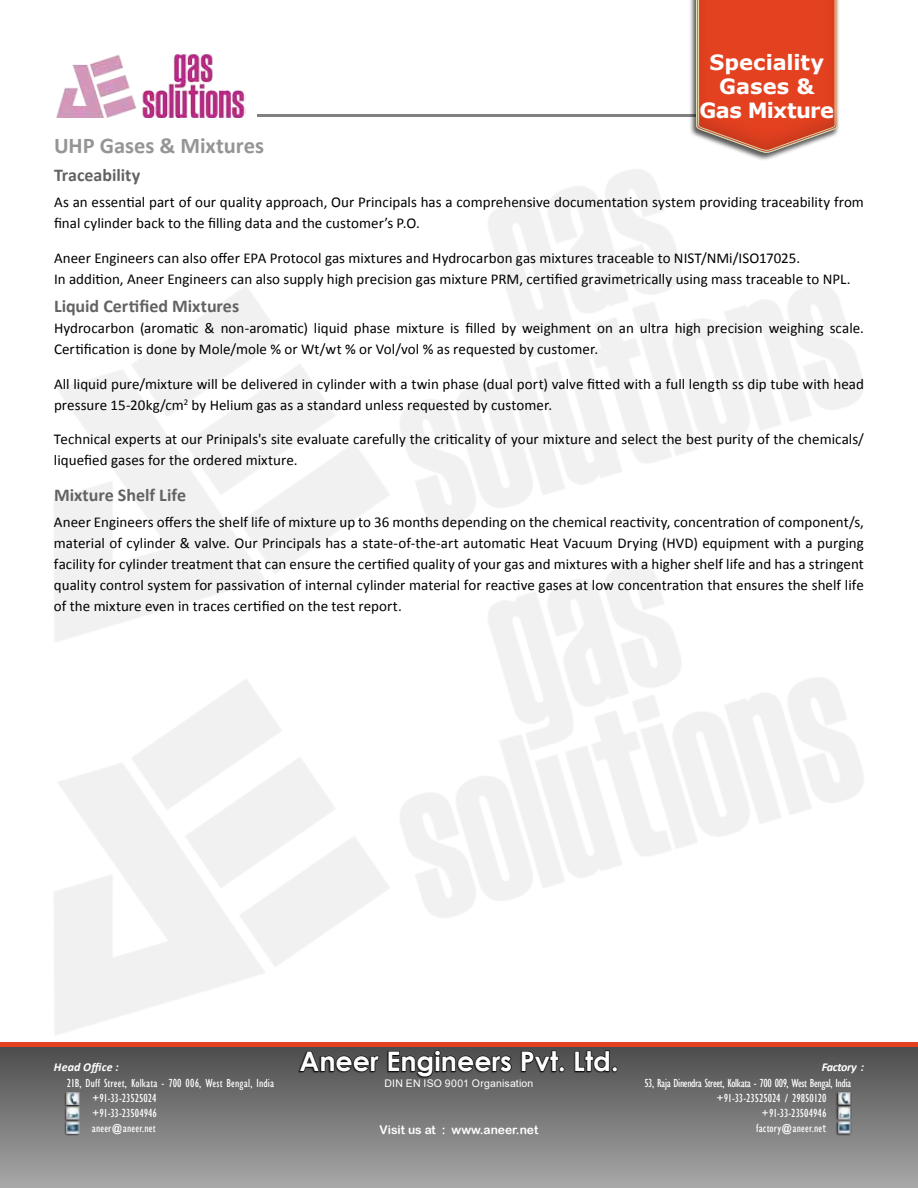
<style>
.page{position:relative;width:918px;height:1188px;background:#fff}
.page>*{position:absolute;margin:0;border:0;box-sizing:border-box;transform-origin:0 0}
.t1{font:700 27px "Century Gothic";color:#fff}
.t2{font:700 22.5px "Calibri";color:#959595}
.t3{font:700 21px/24px "Verdana";letter-spacing:-.005em;color:#fff;text-align:center}
.t4{font:700 18px "Calibri";color:#636363}
.t5{font:15px/21px "Calibri";letter-spacing:.005em;color:#000}
.t6{font:condensed 12px/15px "Gill Sans";color:#fff}
.t7{font:condensed 12px "Gill Sans";letter-spacing:-.03em;color:#fff}
.t8{font:12px "Arial Rounded MT Bold";color:#fff}
.t9{font:italic 700 12px "Calibri";letter-spacing:-.015em;color:#fff}
.t10{font:10.5px "Arial";letter-spacing:.02em;color:#fff}
.s1{font-family:"Calibri";font-stretch:normal}
</style>
<div class="page">
<img style="left:0;top:505px;width:882px;height:538px">
<div style="left:0;top:1046px;width:918px;height:142px;background:linear-gradient(to bottom,#4c4c4c,#a8a8a8)"></div>
<hr style="left:0;top:1043px;width:918px;height:4px;background:#e34120">
<div style="left:836px;top:1120px;width:16px;height:16px;background:#000;opacity:.75"></div>
<div style="left:836px;top:1106px;width:16px;height:16px;background:#000;opacity:.75"></div>
<div style="left:836px;top:1091px;width:16px;height:17px;background:#000;opacity:.75"></div>
<svg style="left:838px;top:1092px;width:13px;height:42px"></svg>
<div style="left:65px;top:1120px;width:16px;height:17px;background:#000;opacity:.75"></div>
<div style="left:65px;top:1106px;width:16px;height:16px;background:#000;opacity:.75"></div>
<div style="left:64px;top:1091px;width:17px;height:17px;background:#000;opacity:.75"></div>
<svg style="left:67px;top:1092px;width:13px;height:42px"></svg>
<div style="left:298px;top:1050px;width:320px;height:29px;background:#000;opacity:.8"></div>
<svg style="left:299px;top:1051px;width:81px;height:21px;background:#2c2c2c"></svg>
<svg style="left:388px;top:1050px;width:124px;height:27px;background:#313131"></svg>
<svg style="left:521px;top:1051px;width:44px;height:21px"></svg>
<svg style="left:575px;top:1050px;width:43px;height:22px"></svg>
<hr style="left:257px;top:115px;width:439px;height:2px;background:#000">
<div style="left:678px;top:0;width:176px;height:171px;background:#000;opacity:.15"></div>
<img style="left:56px;top:54px;width:189px;height:64px">
<h3 class="t3" style="left:700px;top:50px;width:136px">Speciality<br>Gases &amp;<br>Gas Mixture</h3>
<h2 class="t2" style="left:54px;top:130px;width:212px">UHP Gases &amp; Mixtures</h2>
<p class="t4" style="left:54px;top:162px;width:88px">Traceability</p>
<p class="t5" style="left:54px;top:191px;width:811px">As an essential part of our quality approach, Our Principals has a comprehensive documentation system providing traceability from final cylinder back to the filling data and the customer’s P.O.</p>
<p class="t5" style="left:54px;top:246px;width:798px">Aneer Engineers can also offer EPA Protocol gas mixtures and Hydrocarbon gas mixtures traceable to NIST/NMi/ISO17025.<br>In addition, Aneer Engineers can also supply high precision gas mixture PRM, certified gravimetrically using mass traceable to NPL.</p>
<p class="t4" style="left:54px;top:293px;width:187px">Liquid Certified Mixtures</p>
<p class="t5" style="left:54px;top:317px;width:811px">Hydrocarbon (aromatic &amp; non-aromatic) liquid phase mixture is filled by weighment on an ultra high precision weighing scale.<br>Certification is done by Mole/mole % or Wt/wt % or Vol/vol % as requested by customer.</p>
<p class="t5" style="left:54px;top:372px;width:811px">All liquid pure/mixture will be delivered in cylinder with a twin phase (dual port) valve fitted with a full length ss dip tube with head pressure 15-20kg/cm<sup>2</sup> by Helium gas as a standard unless requested by customer.</p>
<p class="t5" style="left:54px;top:428px;width:811px">Technical experts at our Prinipals's site evaluate carefully the criticality of your mixture and select the best purity of the chemicals/ liquefied gases for the ordered mixture.</p>
<p class="t4" style="left:54px;top:482px;width:134px">Mixture Shelf Life</p>
<p class="t5" style="left:54px;top:511px;width:811px;text-align:justify">Aneer Engineers offers the shelf life of mixture up to 36 months depending on the chemical reactivity, concentration of component/s, material of cylinder &amp; valve. Our Principals has a state-of-the-art automatic Heat Vacuum Drying (HVD) equipment with a purging facility for cylinder treatment that can ensure the certified quality of your gas and mixtures with a higher shelf life and has a stringent quality control system for passivation of internal cylinder material for reactive gases at low concentration that ensures the shelf life of the mixture even in traces certified on the test report.</p>
<h1 class="t1" style="left:299px;top:1041px;width:321px">Aneer Engineers Pvt. Ltd.</h1>
<p class="t9" style="left:54px;top:1058px;width:66px">Head Office :</p>
<p class="t6" style="left:92px;top:1076px;width:184px;text-indent:-25px">21B, Duff Street, Kolkata - 700 006, West Bengal, India +91-33-23525024<br>+91-33-23504946<br>aneer@aneer.net</p>
<p class="t10" style="left:385px;top:1077px;width:150px">DIN EN ISO 9001 Organisation</p>
<p class="t8" style="left:380px;top:1123px;width:160px">Visit us at : www.aneer.net</p>
<p class="t9" style="left:822px;top:1058px;width:44px">Factory :</p>
<p class="t7" style="left:644px;top:1076px;width:208px">53, Raja Dinendra Street, Kolkata - 700 009, West Bengal, India</p>
<p class="t6" style="left:716px;top:1091px;width:112px">+91-33-23525024 / 29850120</p>
<p class="t6" style="left:761px;top:1106px;width:67px">+91-33-23504946</p>
<p class="t6" style="left:756px;top:1121px;width:72px">factory@aneer.ne<span class="s1">t</span></p>
</div>
